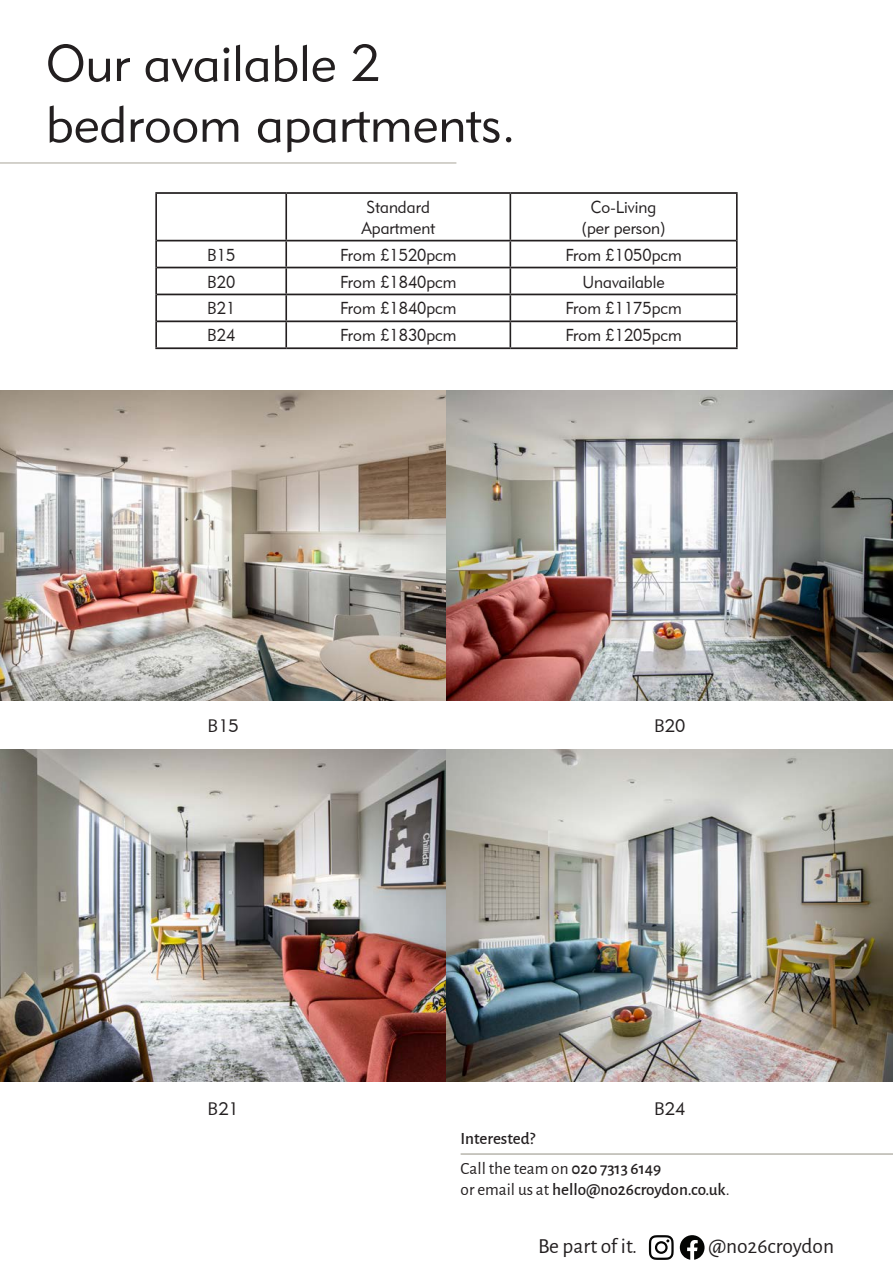
<style>
.page{position:relative;width:893px;height:1263px;background:#fff}
.page>*{position:absolute;margin:0;border:0;box-sizing:border-box;transform-origin:0 0}
.t1{font:62.25px "Geometric 415 BT Lite A";color:#231f20}
.t2{font:50.7px "Geometric 415 BT Lite A";color:#231f20}
.t3{font:21.45px "Alegreya Sans";color:#231f20}
.t4{font:18px "Geometric 415 BT Lite A";color:#231f20}
.t5{font:17.25px "Geometric 415 BT Lite A";color:#231f20;scale:.94 1}
.t6{font:500 17.25px/29.7px "Alegreya Sans";color:#231f20}
.s1{font-weight:400}
</style>
<div class="page">
<hr style="left:155px;top:192px;width:131px;height:2px;background:#231f20">
<hr style="left:286px;top:192px;width:224px;height:2px;background:#231f20">
<hr style="left:510px;top:192px;width:228px;height:2px;background:#231f20">
<hr style="left:157px;top:240px;width:129px;height:1px;background:#231f20">
<hr style="left:286px;top:240px;width:224px;height:1px;background:#231f20">
<hr style="left:510px;top:240px;width:226px;height:1px;background:#231f20">
<hr style="left:157px;top:267px;width:129px;height:1px;background:#231f20">
<hr style="left:286px;top:267px;width:224px;height:1px;background:#231f20">
<hr style="left:510px;top:267px;width:226px;height:1px;background:#231f20">
<hr style="left:157px;top:294px;width:129px;height:1px;background:#231f20">
<hr style="left:286px;top:294px;width:224px;height:1px;background:#231f20">
<hr style="left:510px;top:294px;width:226px;height:1px;background:#231f20">
<hr style="left:157px;top:320px;width:129px;height:2px;background:#231f20">
<hr style="left:286px;top:320px;width:224px;height:2px;background:#231f20">
<hr style="left:510px;top:320px;width:226px;height:2px;background:#231f20">
<hr style="left:155px;top:347px;width:131px;height:2px;background:#231f20">
<hr style="left:286px;top:347px;width:224px;height:2px;background:#231f20">
<hr style="left:510px;top:347px;width:228px;height:2px;background:#231f20">
<hr style="left:155px;top:194px;width:2px;height:47px;background:#231f20">
<hr style="left:285px;top:194px;width:2px;height:46px;background:#231f20">
<hr style="left:509px;top:194px;width:2px;height:46px;background:#231f20">
<hr style="left:736px;top:194px;width:2px;height:47px;background:#231f20">
<hr style="left:155px;top:241px;width:2px;height:27px;background:#231f20">
<hr style="left:285px;top:241px;width:2px;height:26px;background:#231f20">
<hr style="left:509px;top:241px;width:2px;height:26px;background:#231f20">
<hr style="left:736px;top:241px;width:2px;height:27px;background:#231f20">
<hr style="left:155px;top:268px;width:2px;height:26px;background:#231f20">
<hr style="left:285px;top:268px;width:2px;height:26px;background:#231f20">
<hr style="left:509px;top:268px;width:2px;height:26px;background:#231f20">
<hr style="left:736px;top:268px;width:2px;height:26px;background:#231f20">
<hr style="left:155px;top:294px;width:2px;height:27px;background:#231f20">
<hr style="left:285px;top:295px;width:2px;height:25px;background:#231f20">
<hr style="left:509px;top:295px;width:2px;height:25px;background:#231f20">
<hr style="left:736px;top:294px;width:2px;height:27px;background:#231f20">
<hr style="left:155px;top:321px;width:2px;height:26px;background:#231f20">
<hr style="left:285px;top:322px;width:2px;height:25px;background:#231f20">
<hr style="left:509px;top:322px;width:2px;height:25px;background:#231f20">
<hr style="left:736px;top:321px;width:2px;height:26px;background:#231f20">
<hr style="left:0;top:162px;width:456px;height:2px;background:#c5c3bb">
<img style="left:0;top:391px;width:893px;height:309px">
<img style="left:0;top:749px;width:893px;height:333px">
<hr style="left:461px;top:1153px;width:432px;height:2px;background:#bcbab2">
<svg style="left:649px;top:1235px;width:25px;height:25px"></svg>
<svg style="left:680px;top:1235px;width:24px;height:25px"></svg>
<p class="t2" style="left:46px;top:32px;width:335px">Our available 2</p>
<p class="t2" style="left:46px;top:93px;width:471px">bedroom apartments.</p>
<p class="t1" style="left:53px;top:49px;width:111px">Find</p>
<p class="t5" style="left:367px;top:196px;width:69px">Standard</p>
<p class="t5" style="left:361px;top:217px;width:80px">Apartment</p>
<p class="t5" style="left:591px;top:196px;width:71px">Co-Living</p>
<p class="t5" style="left:582px;top:217px;width:90px">(per person)</p>
<p class="t5" style="left:207px;top:244px;width:31px">B15</p>
<p class="t5" style="left:340px;top:244px;width:125px">From £1520pcm</p>
<p class="t5" style="left:565px;top:244px;width:125px">From £1050pcm</p>
<p class="t5" style="left:207px;top:271px;width:31px">B20</p>
<p class="t5" style="left:340px;top:271px;width:125px">From £1840pcm</p>
<p class="t5" style="left:582px;top:271px;width:89px">Unavailable</p>
<p class="t5" style="left:207px;top:298px;width:31px">B21</p>
<p class="t5" style="left:340px;top:298px;width:125px">From £1840pcm</p>
<p class="t5" style="left:565px;top:298px;width:125px">From £1175pcm</p>
<p class="t5" style="left:207px;top:325px;width:31px">B24</p>
<p class="t5" style="left:340px;top:325px;width:125px">From £1830pcm</p>
<p class="t5" style="left:565px;top:325px;width:125px">From £1205pcm</p>
<p class="t4" style="left:208px;top:714px;width:33px">B15</p>
<p class="t4" style="left:208px;top:1097px;width:33px">B21</p>
<p class="t4" style="left:654px;top:714px;width:33px">B20</p>
<p class="t4" style="left:654px;top:1097px;width:33px">B24</p>
<p class="t6" style="left:461px;top:1123px;width:202px">Interested?<br><span class="s1">Call the team on</span> 020 7313 6149</p>
<p class="t6" style="left:461px;top:1173px;width:270px"><span class="s1">or email us at</span> hello@no26croydon.co.uk<span class="s1">.</span></p>
<p class="t3" style="left:538px;top:1232px;width:101px">Be part of it.</p>
<p class="t3" style="left:708px;top:1232px;width:127px">@no26croydon</p>
</div>
